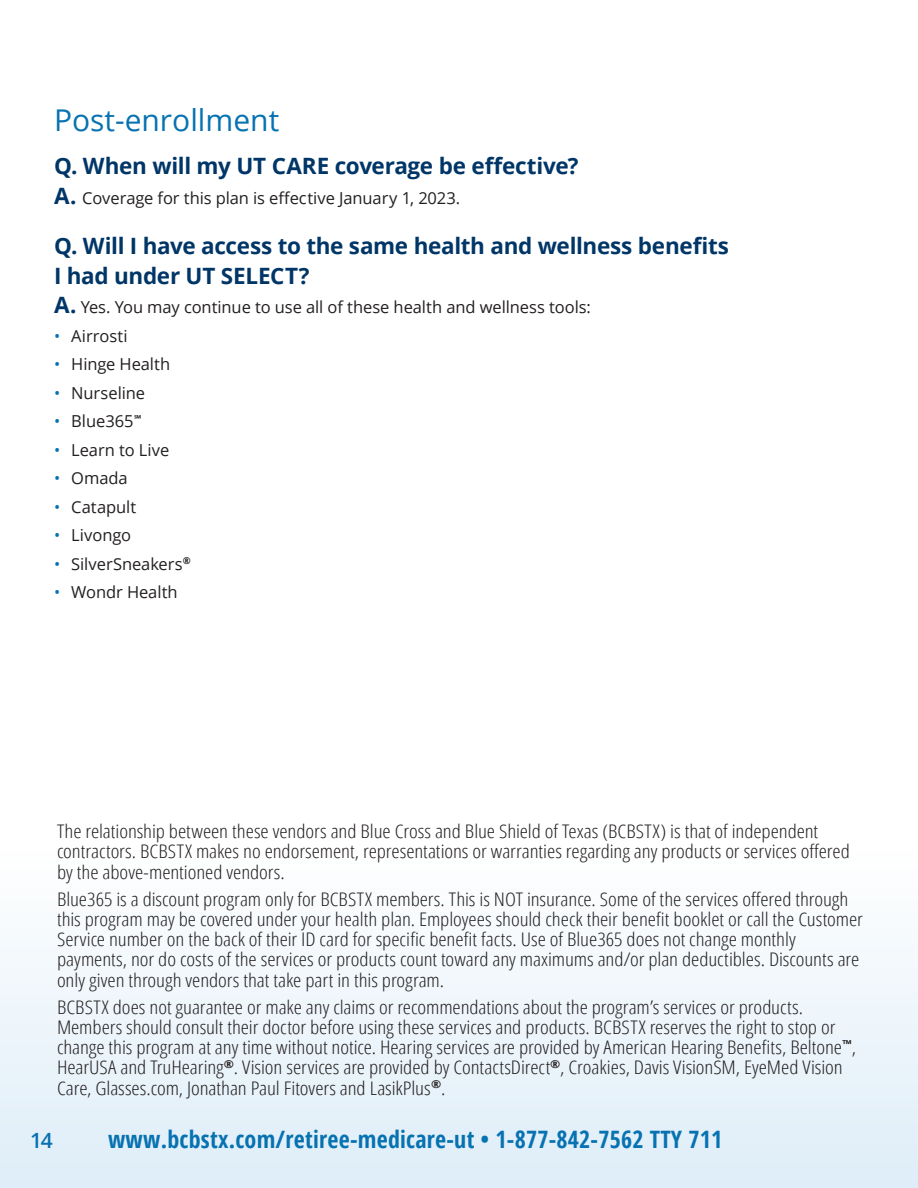
<style>
.page{position:relative;width:918px;height:1188px;background:#fff}
.page>*{position:absolute;margin:0;border:0;box-sizing:border-box;transform-origin:0 0}
.FAQ_sections{font:30px "Open Sans";color:#0772b1}
.t1{font:700 24px "Open Sans Condensed";letter-spacing:.01em;color:#0772b1}
.sub-tier_1{font:700 22.5px/30px "Open Sans";letter-spacing:-.015em;color:#003667}
.t2{font:600 21px "Open Sans";color:#0772b1}
.footnotes{font:300 18.75px/20.2px "Open Sans Condensed";letter-spacing:-.005em;color:#231f20;scale:1.12 1}
.Body{font:16.5px "Open Sans";letter-spacing:-.005em;color:#231f20}
.s1{font-weight:700;font-size:22.5px;color:#003667}
.s2{color:#0772b1}
</style>
<div class="page">
<div style="left:0;top:850px;width:918px;height:338px;background:linear-gradient(to bottom,#fefefe,#deedf8)"></div>
<p class="FAQ_sections" style="left:54px;top:100px;width:227px">Post-enrollment</p>
<h1 class="sub-tier_1" style="left:54px;top:151px;width:526px">Q. When will my UT CARE coverage be effective?</h1>
<p class="Body" style="left:54px;top:186px;width:408px"><span class="s1">A.</span> Coverage for this plan is effective January 1, 2023.</p>
<h1 class="sub-tier_1" style="left:54px;top:230px;width:676px">Q. Will I have access to the same health and wellness benefits<br>I had under UT SELECT?</h1>
<p class="Body" style="left:54px;top:296px;width:538px"><span class="s1">A.</span> Yes. You may continue to use all of these health and wellness tools:</p>
<p class="Body" style="left:54px;top:324px;width:75px"><span class="s2">•</span> Airrosti</p>
<p class="Body" style="left:54px;top:353px;width:118px"><span class="s2">•</span> Hinge Health</p>
<p class="Body" style="left:54px;top:381px;width:93px"><span class="s2">•</span> Nurseline</p>
<p class="Body" style="left:54px;top:410px;width:89px"><span class="s2">•</span> Blue365<sup>℠</sup></p>
<p class="Body" style="left:54px;top:438px;width:117px"><span class="s2">•</span> Learn to Live</p>
<p class="Body" style="left:54px;top:467px;width:75px"><span class="s2">•</span> Omada</p>
<p class="Body" style="left:54px;top:495px;width:84px"><span class="s2">•</span> Catapult</p>
<p class="Body" style="left:54px;top:524px;width:79px"><span class="s2">•</span> Livongo</p>
<p class="Body" style="left:54px;top:552px;width:138px"><span class="s2">•</span> SilverSneakers<sup>®</sup></p>
<p class="Body" style="left:54px;top:581px;width:125px"><span class="s2">•</span> Wondr Health</p>
<p class="footnotes" style="left:57px;top:821px;width:709px">The relationship between these vendors and Blue Cross and Blue Shield of Texas (BCBSTX) is that of independent contractors. BCBSTX makes no endorsement, representations or warranties regarding any products or services offered by the above-mentioned vendors.</p>
<p class="footnotes" style="left:57px;top:888px;width:721px">Blue365 is a discount program only for BCBSTX members. This is NOT insurance. Some of the services offered through this program may be covered under your health plan. Employees should check their benefit booklet or call the Customer Service number on the back of their ID card for specific benefit facts. Use of Blue365 does not change monthly payments, nor do costs of the services or products count toward any maximums and/or plan deductibles. Discounts are only given through vendors that take part in this program.</p>
<p class="footnotes" style="left:57px;top:996px;width:715px">BCBSTX does not guarantee or make any claims or recommendations about the program’s services or products.<br>Members should consult their doctor before using these services and products. BCBSTX reserves the right to stop or change this program at any time without notice. Hearing services are provided by American Hearing Benefits, Beltone<sup>™</sup>, HearUSA and TruHearing<sup>®</sup>. Vision services are provided by ContactsDirect<sup>®</sup>, Croakies, Davis VisionSM, EyeMed Vision Care, Glasses.com, Jonathan Paul Fitovers and LasikPlus<sup>®</sup>.</p>
<p class="t2" style="left:30px;top:1126px;width:24px">14</p>
<p class="t1" style="left:108px;top:1123px;width:616px">www.bcbstx.com/retiree-medicare-ut • 1-877-842-7562 TTY 711</p>
</div>
